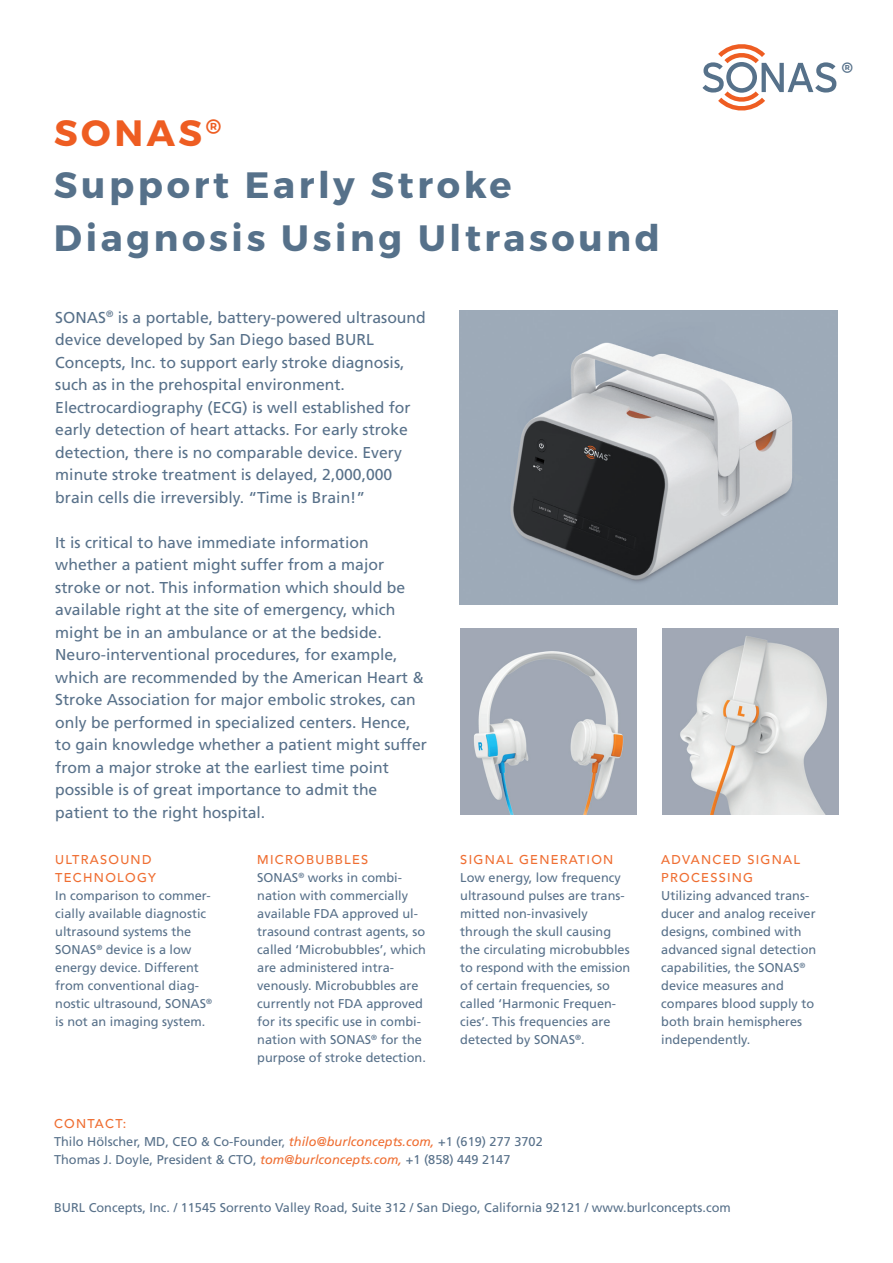
<style>
.page{position:relative;width:893px;height:1263px;background:#fff}
.page>*{position:absolute;margin:0;border:0;box-sizing:border-box;transform-origin:0 0}
.t1{font:700 36.6px/52.5px "Montserrat";letter-spacing:.1em;color:#56718a}
.t2{font:15.75px/22.5px "Frutiger";color:#58718a}
.t3{font:700 15.3px "Montserrat";color:#56718a}
.t4{font:12.75px/18px "Frutiger";color:#58718a}
.t5{font:500 12.75px/18px "Avenir";letter-spacing:.1em;color:#ef6e32}
.s1{color:#ee5d22}
.s2{color:#667b91}
.s3{font-style:italic;color:#ef6e32}
</style>
<div class="page">
<img style="left:662px;top:629px;width:177px;height:186px">
<img style="left:460px;top:629px;width:177px;height:186px">
<img style="left:459px;top:310px;width:379px;height:294px">
<svg style="left:702px;top:44px;width:134px;height:67px"></svg>
<h1 class="t1" style="left:54px;top:107px;width:607px"><span class="s1">SONAS</span><sup>®<br></sup>Support Early Stroke<br>Diagnosis Using Ultrasound</h1>
<p class="t2" style="left:55px;top:306px;width:372px">SONAS<sup>®</sup> is a portable, battery-powered ultrasound device developed by San Diego based BURL Concepts, Inc. to support early stroke diagnosis, such as in the prehospital environment.<br>Electrocardiography (ECG) is well established for early detection of heart attacks. For early stroke detection, there is no comparable device. Every minute stroke treatment is delayed, 2,000,000 brain cells die irreversibly. “Time is Brain!”</p>
<p class="t2" style="left:55px;top:531px;width:373px">It is critical to have immediate information whether a patient might suffer from a major stroke or not. This information which should be available right at the site of emergency, which might be in an ambulance or at the bedside.<br>Neuro-interventional procedures, for example, which are recommended by the American Heart &amp; Stroke Association for major embolic strokes, can only be performed in specialized centers. Hence, to gain knowledge whether a patient might suffer from a major stroke at the earliest time point possible is of great importance to admit the patient to the right hospital.</p>
<p class="t5" style="left:55px;top:850px;width:102px">ULTRASOUND<br>TECHNOLOGY</p>
<p class="t4" style="left:55px;top:887px;width:158px">In comparison to commer&shy;cially available diagnostic ultrasound systems the<br>SONAS<sup>®</sup> device is a low energy device. Different from conventional diag&shy;nostic ultrasound, SONAS<sup>® </sup>is not an imaging system.</p>
<p class="t5" style="left:257px;top:850px;width:113px">MICROBUBBLES</p>
<p class="t4" style="left:257px;top:869px;width:170px">SONAS<sup>®</sup> works in combi&shy;nation with commercially available FDA approved ul&shy;trasound contrast agents, so called ‘Microbubbles’, which are administered intra&shy;venously. Microbubbles are currently not FDA approved for its specific use in combi&shy;nation with SONAS<sup>®</sup> for the purpose of stroke detection.</p>
<p class="t5" style="left:460px;top:850px;width:155px">SIGNAL GENERATION</p>
<p class="t4" style="left:460px;top:869px;width:172px">Low energy, low frequency ultrasound pulses are trans&shy;mitted non-invasively through the skull causing the circulating microbubbles to respond with the emission of certain frequencies, so called ‘Harmonic Frequen&shy;cies’. This frequencies are detected by SONAS<sup>®</sup>.</p>
<p class="t5" style="left:661px;top:850px;width:140px">ADVANCED SIGNAL<br>PROCESSING</p>
<p class="t4" style="left:661px;top:887px;width:157px">Utilizing advanced trans&shy;ducer and analog receiver designs, combined with advanced signal detection capabilities, the SONAS<sup>® </sup>device measures and compares blood supply to both brain hemispheres independently.</p>
<p class="t5" style="left:54px;top:1114px;width:74px">CONTACT:</p>
<p class="t4" style="left:54px;top:1132px;width:490px">Thilo Hölscher, MD, CEO &amp; Co-Founder<span class="s2">,</span> <span class="s3">thilo@burlconcepts.com,</span> +1 (619) 277 3702<br>Thomas J. Doyle, President &amp; CTO, <span class="s3">tom@burlconcepts.com,</span> +1 (858) 449 2147</p>
<p class="t4" style="left:54px;top:1199px;width:678px">BURL Concepts, Inc. / 11545 Sorrento Valley Road, Suite 312 / San Diego, California 92121 / www.burlconcepts.com</p>
<p class="t3" style="left:842px;top:58px;width:13px">®</p>
</div>
